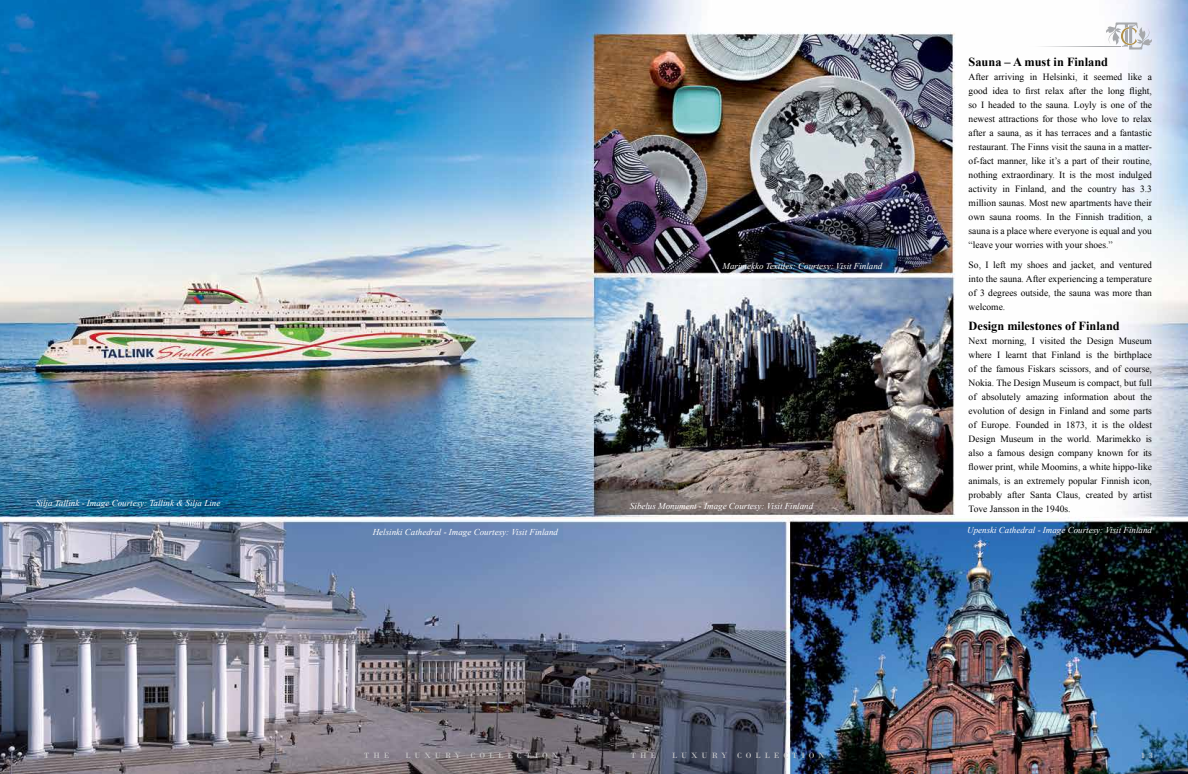
<style>
.page{position:relative;width:1188px;height:774px;background:#fff}
.page>*{position:absolute;margin:0;border:0;box-sizing:border-box;transform-origin:0 0}
.t1{font:700 12.3px "Times New Roman";color:#000}
.t2{font:9.5px/14px "Times New Roman";color:#000;text-align:justify}
.t3{font:italic 9px "Times New Roman";color:#fff}
.t4{font:8px "Bodoni";letter-spacing:.5em;color:#ccc}
</style>
<div class="page">
<img style="left:0;top:0;width:1188px;height:774px">
<hr style="left:1029px;top:46px;width:91px;height:1px;background:#a7a9ac">
<svg style="left:1106px;top:22px;width:46px;height:28px"></svg>
<p class="t3" style="left:36px;top:497px;width:186px">Silja Tallink - Image Courtesy: Tallink &amp; Silja Line</p>
<p class="t3" style="left:723px;top:259px;width:161px">Marimekko Textiles: Courtesy: Visit Finland</p>
<p class="t3" style="left:373px;top:526px;width:187px">Helsinki Cathedral - Image Courtesy: Visit Finland</p>
<p class="t3" style="left:630px;top:500px;width:185px">Sibelus Monument - Image Courtesy: Visit Finland</p>
<p class="t1" style="left:969px;top:54px;width:141px">Sauna – A must in Finland</p>
<p class="t2" style="left:969px;top:70px;width:185px">After arriving in Helsinki, it seemed like a good idea to first relax after the long flight, so I headed to the sauna. Loyly is one of the newest attractions for those who love to relax after a sauna, as it has terraces and a fantastic restaurant. The Finns visit the sauna in a matter&shy;of-fact manner, like it’s a part of their routine, nothing extraordinary. It is the most indulged activity in Finland, and the country has 3.3 million saunas. Most new apartments have their own sauna rooms. In the Finnish tradition, a sauna is a place where everyone is equal and you “leave your worries with your shoes.”</p>
<p class="t2" style="left:969px;top:258px;width:185px">So, I left my shoes and jacket, and ventured into the sauna. After experiencing a temperature of 3 degrees outside, the sauna was more than welcome.</p>
<p class="t1" style="left:969px;top:317px;width:153px">Design milestones of Finland</p>
<p class="t2" style="left:969px;top:333px;width:185px">Next morning, I visited the Design Museum where I learnt that Finland is the birthplace of the famous Fiskars scissors, and of course, Nokia. The Design Museum is compact, but full of absolutely amazing information about the evolution of design in Finland and some parts of Europe. Founded in 1873, it is the oldest Design Museum in the world. Marimekko is also a famous design company known for its flower print, while Moomins, a white hippo-like animals, is an extremely popular Finnish icon, probably after Santa Claus, created by artist Tove Jansson in the 1940s.</p>
<p class="t3" style="left:967px;top:524px;width:186px">Upenski Cathedral - Image Courtesy: Visit Finland</p>
<p class="t4" style="left:36px;top:751px;width:13px">1 2</p>
<p class="t4" style="left:364px;top:751px;width:27px">THE</p>
<p class="t4" style="left:405px;top:751px;width:154px">LUXURY COLLECTION</p>
<p class="t4" style="left:631px;top:751px;width:27px">THE</p>
<p class="t4" style="left:672px;top:751px;width:154px">LUXURY COLLECTION</p>
<p class="t4" style="left:1141px;top:751px;width:13px">1 3</p>
</div>
